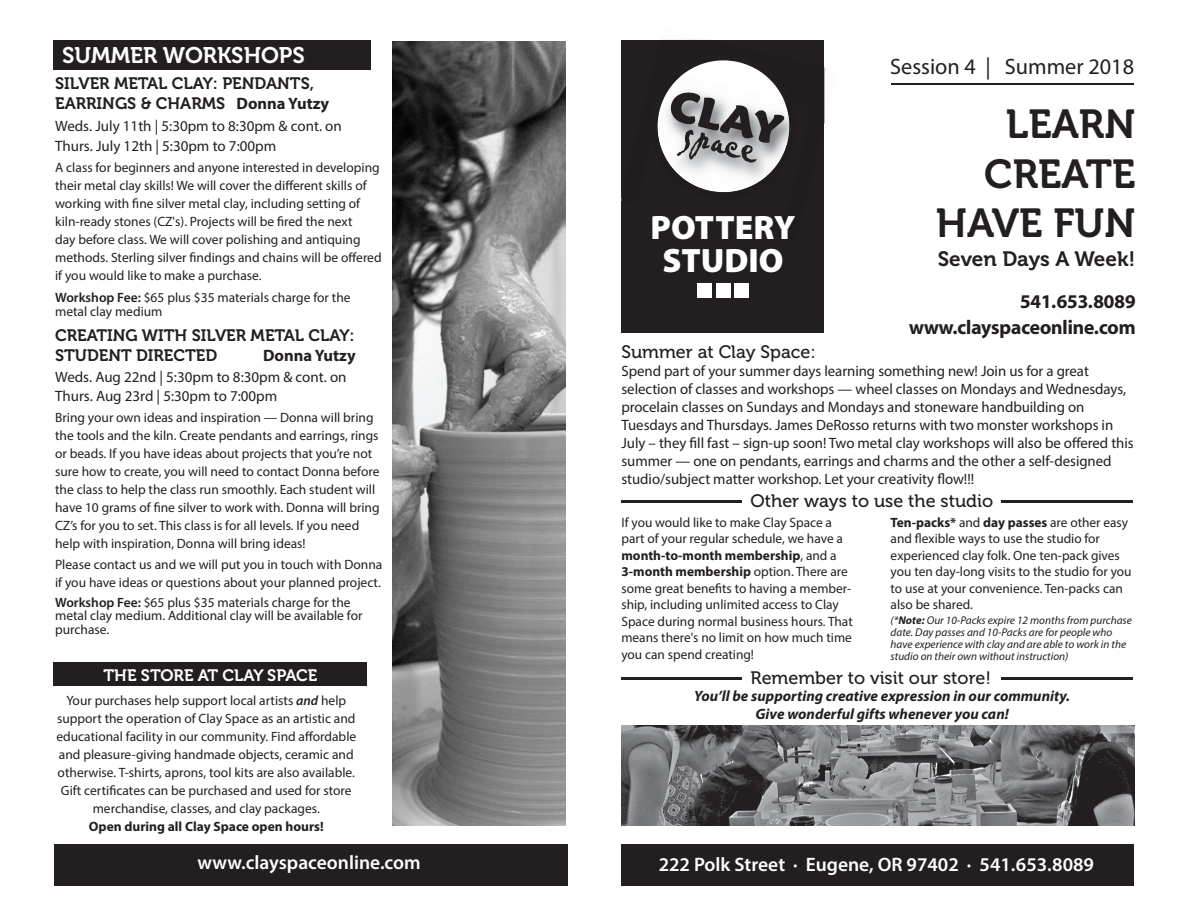
<style>
.page{position:relative;width:1188px;height:918px;background:#fff}
.page>*{position:absolute;margin:0;border:0;box-sizing:border-box;transform-origin:0 0}
.t1{font:40.35px/49.5px "Museo 700";color:#231f20;text-align:right}
.t2{font:33.9px/32.8px "Myriad MM.830.600.";color:#fff;text-align:center}
.t3{font:22.5px "Museo 700";color:#fff}
.t4{font:22.2px "Museo 100";color:#231f20}
.t5{font:20.7px "Museo 700";color:#231f20}
.t6{font:19.95px "Myriad Headline";color:#231f20}
.t7{font:600 19.5px "Myriad Pro";color:#fff}
.t8{font:19.5px "Myriad Headline";color:#231f20}
.t9{font:18px "Museo 500";color:#231f20}
.t10{font:16.5px/19.5px "Museo 700";color:#231f20}
.t11{font:16.5px "Museo 700";color:#fff}
.t12{font:700 16.5px "Myriad Pro";color:#231f20}
.t13{font:15px/18px "Myriad Pro";letter-spacing:-.005em;color:#231f20}
.t14{font:italic 700 15px/18px "Myriad Pro";color:#231f20;text-align:center}
.t15{font:13.5px/18px "Myriad Pro";color:#231f20}
.t16{font:700 13.5px "Myriad Pro";color:#231f20}
.t17{font:italic 11.25px/12px "Myriad Pro";color:#231f20}
.s1{font-family:"Myriad Pro";font-weight:700}
.s2{font-weight:600}
.s3{font-weight:600;font-style:italic}
.s4{font-weight:700}
</style>
<div class="page">
<div style="left:621px;top:844px;width:513px;height:41px;background:#231f20"></div>
<div style="left:54px;top:844px;width:513px;height:41px;background:#231f20"></div>
<img style="left:393px;top:41px;width:173px;height:785px">
<hr style="left:891px;top:83px;width:243px;height:2px;background:#231f20">
<img style="left:621px;top:726px;width:514px;height:100px">
<div style="left:622px;top:40px;width:202px;height:292px;background:#231f20"></div>
<div style="left:53px;top:40px;width:317px;height:30px;background:#231f20"></div>
<hr style="left:621px;top:500px;width:121px;height:3px;background:#231f20">
<hr style="left:1002px;top:500px;width:131px;height:3px;background:#231f20">
<hr style="left:621px;top:677px;width:121px;height:3px;background:#231f20">
<hr style="left:1002px;top:677px;width:131px;height:3px;background:#231f20">
<div style="left:53px;top:662px;width:313px;height:23px;background:#231f20"></div>
<svg style="left:647px;top:50px;width:153px;height:151px"></svg>
<div style="left:698px;top:283px;width:14px;height:15px;background:#fff"></div>
<div style="left:716px;top:283px;width:14px;height:15px;background:#fff"></div>
<div style="left:734px;top:283px;width:14px;height:15px;background:#fff"></div>
<h3 class="t3" style="left:62px;top:42px;width:244px">SUMMER WORKSHOPS</h3>
<p class="t10" style="left:55px;top:74px;width:276px">SILVER METAL CLAY: PENDANTS,<br>EARRINGS &amp; CHARMS <span class="s1">Donna Yutzy</span></p>
<p class="t13" style="left:55px;top:117px;width:288px;line-height:19.5px">Weds. July 11th | 5:30pm to 8:30pm &amp; cont. on<br>Thurs. July 12th | 5:30pm to 7:00pm</p>
<p class="t15" style="left:55px;top:159px;width:328px">A class for beginners and anyone interested in developing their metal clay skills! We will cover the different skills of working with fine silver metal clay, including setting of kiln-ready stones (CZ's). Projects will be fired the next<br>day before class. We will cover polishing and antiquing methods. Sterling silver findings and chains will be offered if you would like to make a purchase.</p>
<p class="t15" style="left:55px;top:292px;width:297px;line-height:13.5px"><span class="s2">Workshop Fee:</span> $65 plus $35 materials charge for the metal clay medium</p>
<p class="t10" style="left:55px;top:326px;width:301px">CREATING WITH SILVER METAL CLAY:<br>STUDENT DIRECTED</p>
<p class="t12" style="left:263px;top:349px;width:94px">Donna Yutzy</p>
<p class="t13" style="left:55px;top:368px;width:293px;line-height:19.5px">Weds. Aug 22nd | 5:30pm to 8:30pm &amp; cont. on<br>Thurs. Aug 23rd | 5:30pm to 7:00pm</p>
<p class="t15" style="left:55px;top:410px;width:326px">Bring your own ideas and inspiration — Donna will bring the tools and the kiln. Create pendants and earrings, rings or beads. If you have ideas about projects that you’re not sure how to create, you will need to contact Donna before the class to help the class run smoothly. Each student will have 10 grams of fine silver to work with. Donna will bring CZ’s for you to set. This class is for all levels. If you need help with inspiration, Donna will bring ideas!</p>
<p class="t15" style="left:55px;top:557px;width:329px">Please contact us and we will put you in touch with Donna if you have ideas or questions about your planned project.</p>
<p class="t15" style="left:55px;top:596px;width:309px;line-height:13.5px"><span class="s2">Workshop Fee:</span> $65 plus $35 materials charge for the metal clay medium. Additional clay will be available for purchase.</p>
<p class="t11" style="left:104px;top:666px;width:216px">THE STORE AT CLAY SPACE</p>
<p class="t15" style="left:56px;top:693px;width:301px;text-align:center">Your purchases help support local artists <span class="s3">and</span> help support the operation of Clay Space as an artistic and educational facility in our community. Find affordable and pleasure-giving handmade objects, ceramic and otherwise. T-shirts, aprons, tool kits are also available.<br>Gift certificates can be purchased and used for store merchandise, classes, and clay packages.</p>
<p class="t16" style="left:89px;top:821px;width:236px">Open during all Clay Space open hours!</p>
<h2 class="t2" style="left:651px;top:212px;width:146px">POTTERY<br>STUDIO</h2>
<h3 class="t4" style="left:890px;top:53px;width:246px">Session 4 | Summer 2018</h3>
<h1 class="t1" style="left:936px;top:99px;width:201px">LEARN<br>CREATE<br>HAVE FUN</h1>
<h3 class="t5" style="left:938px;top:247px;width:199px">Seven Days A Week!</h3>
<h3 class="t8" style="left:1020px;top:294px;width:117px">541.653.8089</h3>
<h3 class="t6" style="left:909px;top:320px;width:228px">www.clayspaceonline.com</h3>
<h3 class="t9" style="left:621px;top:341px;width:196px">Summer at Clay Space:</h3>
<p class="t13" style="left:621px;top:363px;width:514px">Spend part of your summer days learning something new! Join us for a great selection of classes and workshops — wheel classes on Mondays and Wednesdays, procelain classes on Sundays and Mondays and stoneware handbuilding on Tuesdays and Thursdays. James DeRosso returns with two monster workshops in July – they fill fast – sign-up soon! Two metal clay workshops will also be offered this summer — one on pendants, earrings and charms and the other a self-designed studio/subject matter workshop. Let your creativity flow!!!</p>
<h3 class="t9" style="left:751px;top:490px;width:244px">Other ways to use the studio</h3>
<p class="t15" style="left:621px;top:515px;width:233px;line-height:16.5px">If you would like to make Clay Space a part of your regular schedule, we have a <span class="s4">month-to-month membership</span>, and a <span class="s4">3-month membership</span> option. There are some great benefits to having a member&shy;ship, including unlimited access to Clay Space during normal business hours. That means there's no limit on how much time you can spend creating!</p>
<p class="t15" style="left:891px;top:515px;width:242px;line-height:16.5px"><span class="s4">Ten-packs*</span> and <span class="s4">day passes</span> are other easy and flexible ways to use the studio for experienced clay folk. One ten-pack gives you ten day-long visits to the studio for you to use at your convenience. Ten-packs can also be shared.</p>
<p class="t17" style="left:891px;top:614px;width:243px">(*<span class="s4">Note:</span> Our 10-Packs expire 12 months from purchase date. Day passes and 10-Packs are for people who have experience with clay and are able to work in the studio on their own without instruction)</p>
<h3 class="t9" style="left:751px;top:667px;width:242px">Remember to visit our store!</h3>
<p class="t14" style="left:694px;top:688px;width:377px">You’ll be supporting creative expression in our community.<br>Give wonderful gifts whenever you can!</p>
<h3 class="t7" style="left:198px;top:851px;width:225px">www.clayspaceonline.com</h3>
<h3 class="t7" style="left:659px;top:853px;width:437px">222 Polk Street · Eugene, OR 97402 · 541.653.8089</h3>
</div>
